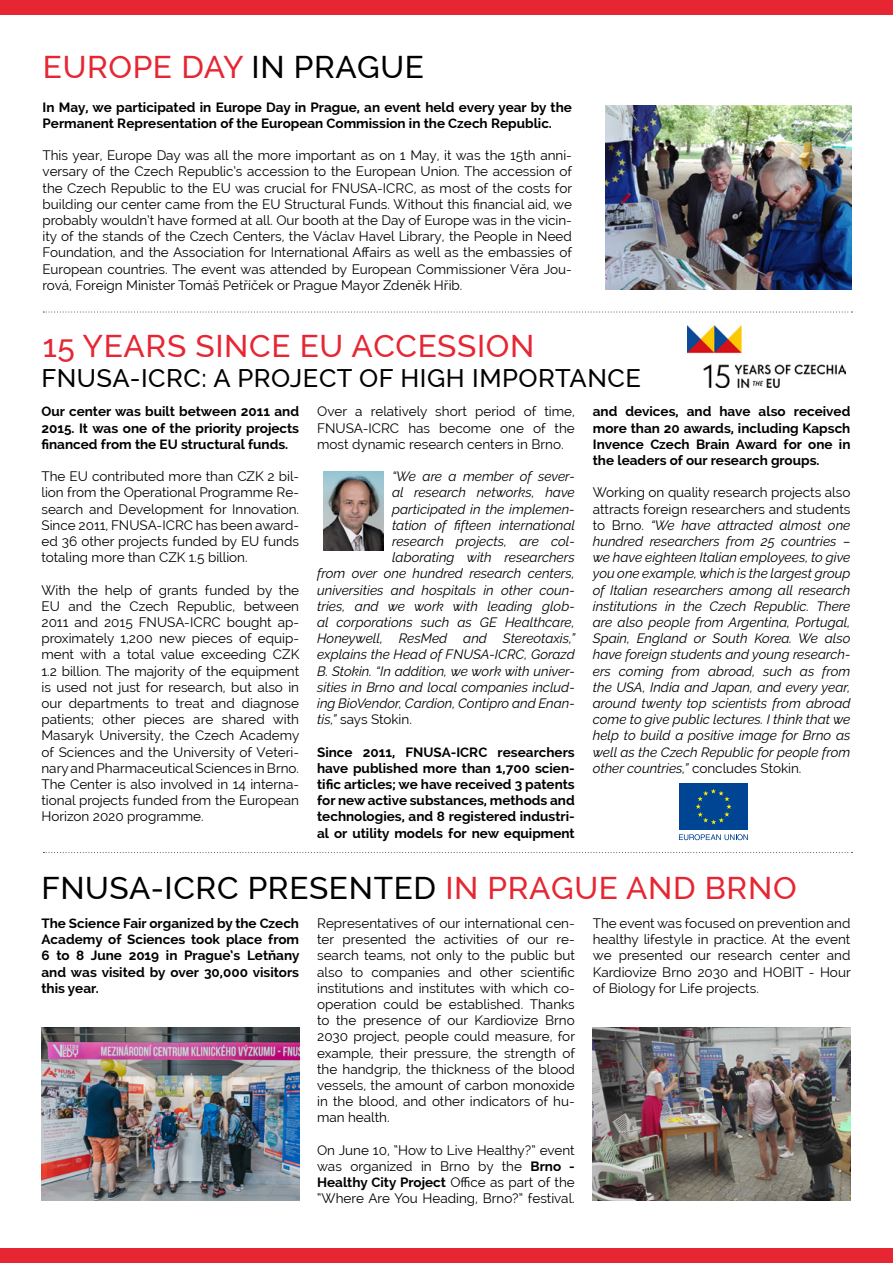
<style>
.page{position:relative;width:893px;height:1263px;background:#fff}
.page>*{position:absolute;margin:0;border:0;box-sizing:border-box;transform-origin:0 0}
.t1{font:500 31.5px "Raleway";letter-spacing:.02em;color:#e62733}
.t2{font:500 31.5px "Raleway";letter-spacing:.02em;color:#000}
.t3{font:500 25.5px "Raleway";letter-spacing:.02em;color:#000}
.t4{font:13.5px/16.2px "Raleway";color:#000;text-align:justify}
.t5{font:italic 13.5px/16.2px "Raleway";color:#000;text-align:justify}
.t6{font:700 13.5px/16.2px "Raleway";color:#000;text-align:justify}
.s1{color:#000}
.s2{font-style:italic}
.s3{font-style:normal}
.s4{color:#e62733}
.s5{font-weight:700}
</style>
<div class="page">
<div style="left:0;top:1248px;width:893px;height:15px;background:#e62733"></div>
<div style="left:0;top:0;width:893px;height:15px;background:#e62733"></div>
<svg style="left:43px;top:312px;width:809px;height:1px"></svg>
<img style="left:606px;top:105px;width:246px;height:185px">
<img style="left:323px;top:471px;width:61px;height:80px">
<svg style="left:43px;top:852px;width:809px;height:1px"></svg>
<img style="left:41px;top:1027px;width:258px;height:174px">
<img style="left:593px;top:1027px;width:257px;height:174px">
<div style="left:679px;top:784px;width:69px;height:46px;background:#004494"></div>
<svg style="left:696px;top:789px;width:35px;height:35px"></svg>
<svg style="left:679px;top:834px;width:69px;height:6px"></svg>
<img style="left:688px;top:325px;width:158px;height:62px">
<h1 class="t1" style="left:43px;top:49px;width:383px">EUROPE DAY <span class="s1">IN PRAGUE</span></h1>
<p class="t6" style="left:43px;top:99px;width:531px">In May, we participated in Europe Day in Prague, an event held every year by the<br>Permanent Representation of the European Commission in the Czech Republic.</p>
<p class="t4" style="left:43px;top:147px;width:531px">This year, Europe Day was all the more important as on 1 May, it was the 15th anni&shy;versary of the Czech Republic’s accession to the European Union. The accession of the Czech Republic to the EU was crucial for FNUSA-ICRC, as most of the costs for building our center came from the EU Structural Funds. Without this financial aid, we probably wouldn’t have formed at all. Our booth at the Day of Europe was in the vicin&shy;ity of the stands of the Czech Centers, the Václav Havel Library, the People in Need Foundation, and the Association for International Affairs as well as the embassies of European countries. The event was attended by European Commissioner Věra Jou&shy;rová, Foreign Minister Tomáš Petříček or Prague Mayor Zdeněk Hřib.</p>
<h1 class="t1" style="left:43px;top:327px;width:493px">15 YEARS SINCE EU ACCESSION</h1>
<h2 class="t3" style="left:41px;top:364px;width:601px">FNUSA-ICRC: A PROJECT OF HIGH IMPORTANCE</h2>
<p class="t6" style="left:41px;top:403px;width:259px">Our center was built between 2011 and 2015. It was one of the priority projects financed from the EU structural funds.</p>
<p class="t4" style="left:41px;top:468px;width:259px">The EU contributed more than CZK 2 bil&shy;lion from the Operational Programme Re&shy;search and Development for Innovation.<br>Since 2011, FNUSA-ICRC has been award&shy;ed 36 other projects funded by EU funds totaling more than CZK 1.5 billion.</p>
<p class="t4" style="left:41px;top:582px;width:259px">With the help of grants funded by the EU and the Czech Republic, between 2011 and 2015 FNUSA-ICRC bought ap&shy;proximately 1,200 new pieces of equip&shy;ment with a total value exceeding CZK 1.2 billion. The majority of the equipment is used not just for research, but also in our departments to treat and diagnose patients; other pieces are shared with Masaryk University, the Czech Academy of Sciences and the University of Veteri&shy;nary and Pharmaceutical Sciences in Brno.<br>The Center is also involved in 14 interna&shy;tional projects funded from the European Horizon 2020 programme.</p>
<p class="t4" style="left:317px;top:403px;width:259px">Over a relatively short period of time, FNUSA-ICRC has become one of the most dynamic research centers in Brno.</p>
<p class="t5" style="left:392px;top:468px;width:184px">“We are a member of sever-</p>
<p class="t5" style="left:392px;top:484px;width:184px">al research networks, have</p>
<p class="t5" style="left:392px;top:501px;width:184px">participated in the implemen-</p>
<p class="t5" style="left:392px;top:517px;width:185px">tation of fifteen international</p>
<p class="t5" style="left:392px;top:533px;width:184px">research projects, are col-</p>
<p class="t5" style="left:392px;top:549px;width:184px">laborating with researchers</p>
<p class="t5" style="left:317px;top:565px;width:259px">from over one hundred research centers,</p>
<p class="t5" style="left:317px;top:582px;width:259px">universities and hospitals in other coun-</p>
<p class="t5" style="left:317px;top:598px;width:259px">tries, and we work with leading glob-</p>
<p class="t5" style="left:317px;top:614px;width:259px">al corporations such as GE Healthcare,</p>
<p class="t5" style="left:317px;top:630px;width:260px">Honeywell, ResMed and Stereotaxis,”</p>
<p class="t5" style="left:317px;top:646px;width:259px">explains the Head of FNUSA-ICRC, Gorazd</p>
<p class="t5" style="left:317px;top:663px;width:259px">B. Stokin. “In addition, we work with univer-</p>
<p class="t5" style="left:317px;top:679px;width:259px">sities in Brno and local companies includ-</p>
<p class="t5" style="left:317px;top:695px;width:259px">ing BioVendor, Cardion, Contipro and Enan-</p>
<p class="t4" style="left:317px;top:711px;width:96px"><span class="s2">tis,”</span> says Stokin.</p>
<p class="t6" style="left:317px;top:744px;width:259px">Since 2011, FNUSA-ICRC researchers have published more than 1,700 scien&shy;tific articles; we have received 3 patents for new active substances, methods and technologies, and 8 registered industri&shy;al or utility models for new equipment</p>
<p class="t6" style="left:593px;top:403px;width:259px">and devices, and have also received more than 20 awards, including Kapsch Invence Czech Brain Award for one in the leaders of our research groups.</p>
<p class="t5" style="left:593px;top:484px;width:259px"><span class="s3">Working on quality research projects also attracts foreign researchers and students to Brno.</span> “We have attracted almost one hundred researchers from 25 countries – we have eighteen Italian employees, to give you one example, which is the largest group of Italian researchers among all research institutions in the Czech Republic. There are also people from Argentina, Portugal, Spain, England or South Korea. We also have foreign students and young research&shy;ers coming from abroad, such as from the USA, India and Japan, and every year, around twenty top scientists from abroad come to give public lectures. I think that we help to build a positive image for Brno as well as the Czech Republic for people from other countries,” <span class="s3">concludes Stokin.</span></p>
<h1 class="t2" style="left:41px;top:869px;width:757px">FNUSA-ICRC PRESENTED <span class="s4">IN PRAGUE AND BRNO</span></h1>
<p class="t6" style="left:41px;top:915px;width:259px">The Science Fair organized by the Czech Academy of Sciences took place from 6 to 8 June 2019 in Prague’s Letňany and was visited by over 30,000 visitors this year.</p>
<p class="t4" style="left:317px;top:915px;width:259px">Representatives of our international cen&shy;ter presented the activities of our re&shy;search teams, not only to the public but also to companies and other scientific institutions and institutes with which co&shy;operation could be established. Thanks to the presence of our Kardiovize Brno 2030 project, people could measure, for example, their pressure, the strength of the handgrip, the thickness of the blood vessels, the amount of carbon monoxide in the blood, and other indicators of hu&shy;man health.</p>
<p class="t4" style="left:317px;top:1142px;width:259px">On June 10, “How to Live Healthy?” event was organized in Brno by the <span class="s5">Brno - Healthy City Project</span> Office as part of the “Where Are You Heading, Brno?” festival.</p>
<p class="t4" style="left:593px;top:915px;width:259px">The event was focused on prevention and healthy lifestyle in practice. At the event we presented our research center and Kardiovize Brno 2030 and HOBIT - Hour of Biology for Life projects.</p>
</div>
